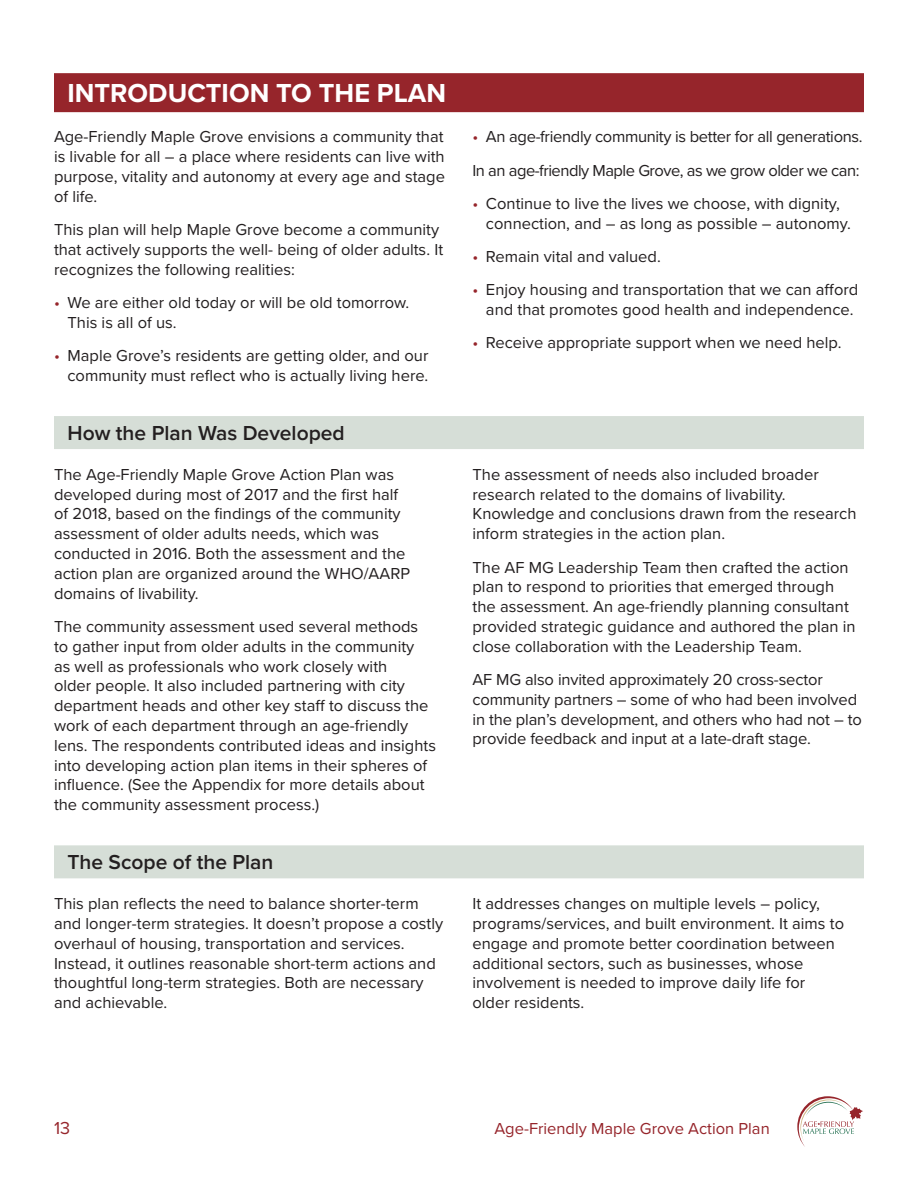
<style>
.page{position:relative;width:918px;height:1188px;background:#fff}
.page>*{position:absolute;margin:0;border:0;box-sizing:border-box;transform-origin:0 0}
.t1{font:700 27px "Proxima Nova";color:#fff}
.t2{font:600 21px "Proxima Nova";color:#231f20}
.t3{font:18px "Proxima Nova";color:#96252b}
.t4{font:16.5px/19.8px "Proxima Nova";color:#231f20}
.t5{font:16.5px/33.3px "Proxima Nova";letter-spacing:-.02em;color:#231f20}
.t6{font:16.5px "Proxima Nova";color:#96252b}
.s1{color:#96252b}
</style>
<div class="page">
<svg style="left:797px;top:1096px;width:66px;height:51px"></svg>
<div style="left:54px;top:73px;width:810px;height:39px;background:#96252b"></div>
<div style="left:54px;top:416px;width:810px;height:33px;background:#d6ded7"></div>
<div style="left:54px;top:845px;width:810px;height:33px;background:#d6ded7"></div>
<h1 class="t1" style="left:68px;top:73px;width:380px">INTRODUCTION TO THE PLAN</h1>
<p class="t4" style="left:54px;top:127px;width:393px;text-align:justify">Age-Friendly Maple Grove envisions a community that is livable for all – a place where residents can live with purpose, vitality and autonomy at every age and stage of life.</p>
<p class="t4" style="left:54px;top:220px;width:391px">This plan will help Maple Grove become a community that actively supports the well- being of older adults. It recognizes the following realities:</p>
<p class="t4" style="left:67px;top:293px;width:343px;text-indent:-13px"><span class="s1">•</span> We are either old today or will be old tomorrow.<br>This is all of us.</p>
<p class="t4" style="left:54px;top:346px;width:376px;text-align:right"><span class="s1">•</span> Maple Grove’s residents are getting older, and our community must reflect who is actually living here.</p>
<p class="t2" style="left:68px;top:417px;width:279px">How the Plan Was Developed</p>
<p class="t4" style="left:54px;top:465px;width:358px">The Age-Friendly Maple Grove Action Plan was developed during most of 2017 and the first half of 2018, based on the findings of the community assessment of older adults needs, which was conducted in 2016. Both the assessment and the action plan are organized around the WHO/AARP domains of livability.</p>
<p class="t4" style="left:54px;top:617px;width:384px">The community assessment used several methods to gather input from older adults in the community<br>as well as professionals who work closely with<br>older people. It also included partnering with city department heads and other key staff to discuss the work of each department through an age-friendly lens. The respondents contributed ideas and insights into developing action plan items in their spheres of influence. (See the Appendix for more details about the community assessment process.)</p>
<p class="t5" style="left:472px;top:121px;width:392px"><span class="s1">•</span> An age-friendly community is better for all generations.<br>In an age-friendly Maple Grove, as we grow older we can:</p>
<p class="t4" style="left:486px;top:194px;width:366px;text-indent:-13px"><span class="s1">•</span> Continue to live the lives we choose, with dignity, connection, and – as long as possible – autonomy.</p>
<p class="t4" style="left:472px;top:247px;width:190px"><span class="s1">•</span> Remain vital and valued.</p>
<p class="t4" style="left:472px;top:280px;width:387px;text-align:center"><span class="s1">•</span> Enjoy housing and transportation that we can afford and that promotes good health and independence.</p>
<p class="t4" style="left:472px;top:333px;width:371px"><span class="s1">•</span> Receive appropriate support when we need help.</p>
<p class="t4" style="left:473px;top:465px;width:385px">The assessment of needs also included broader research related to the domains of livability.<br>Knowledge and conclusions drawn from the research inform strategies in the action plan.</p>
<p class="t4" style="left:473px;top:558px;width:385px">The AF MG Leadership Team then crafted the action plan to respond to priorities that emerged through the assessment. An age-friendly planning consultant provided strategic guidance and authored the plan in close collaboration with the Leadership Team.</p>
<p class="t4" style="left:473px;top:670px;width:391px">AF MG also invited approximately 20 cross-sector community partners – some of who had been involved in the plan’s development, and others who had not – to provide feedback and input at a late-draft stage.</p>
<p class="t2" style="left:68px;top:846px;width:207px">The Scope of the Plan</p>
<p class="t4" style="left:54px;top:894px;width:391px">This plan reflects the need to balance shorter-term and longer-term strategies. It doesn’t propose a costly overhaul of housing, transportation and services.<br>Instead, it outlines reasonable short-term actions and thoughtful long-term strategies. Both are necessary and achievable.</p>
<p class="t4" style="left:473px;top:894px;width:373px">It addresses changes on multiple levels – policy, programs/services, and built environment. It aims to engage and promote better coordination between additional sectors, such as businesses, whose involvement is needed to improve daily life for older residents.</p>
<p class="t3" style="left:54px;top:1117px;width:18px">13</p>
<p class="t6" style="left:494px;top:1119px;width:277px">Age-Friendly Maple Grove Action Plan</p>
</div>
